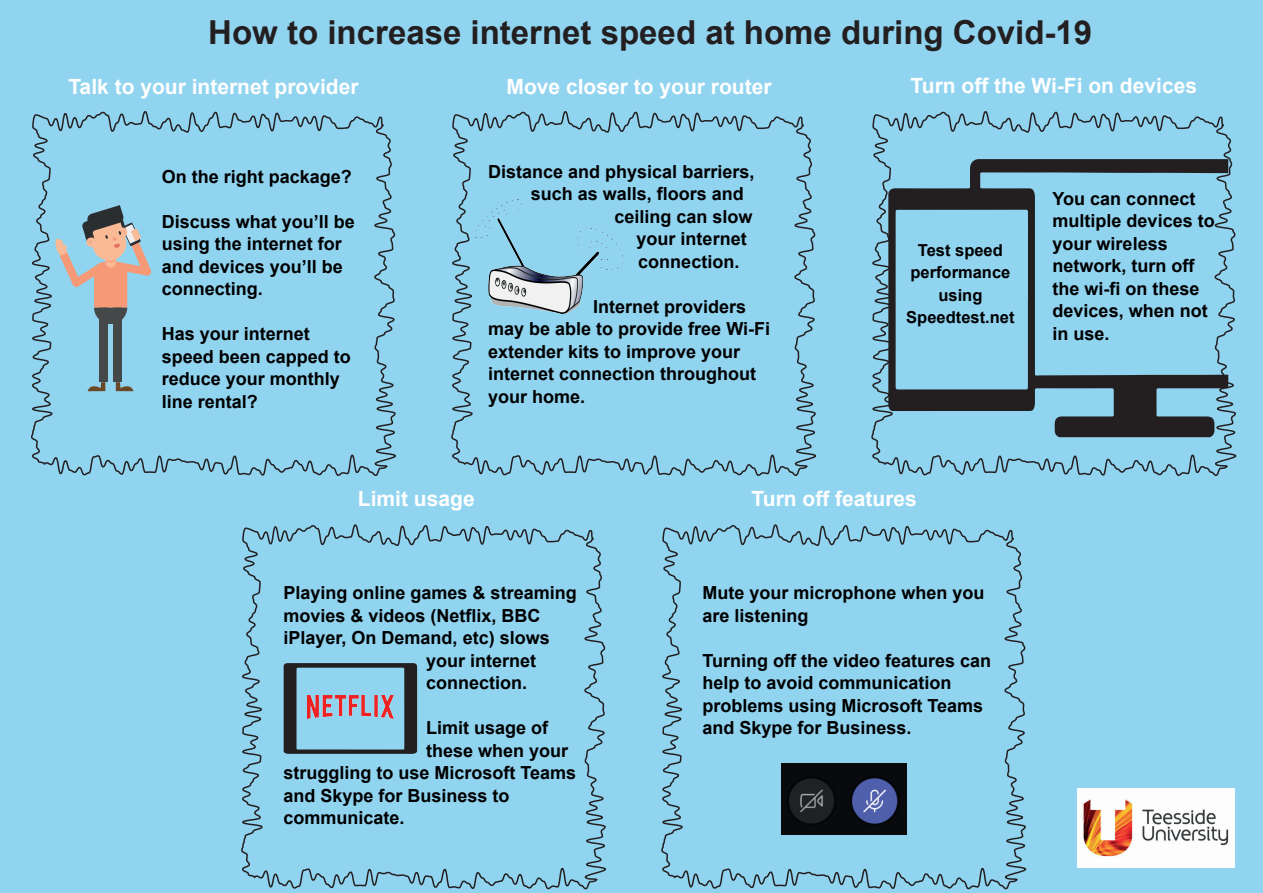
<style>
.page{position:relative;width:1263px;height:893px;background:#91d4f0}
.page>*{position:absolute;margin:0;border:0;box-sizing:border-box;transform-origin:0 0}
.t1{font:700 33px "Arial";color:#231f20}
.t2{font:700 21px "Arial";color:#fff}
.t3{font:700 18px/22.5px "Arial";color:#000001}
.t4{font:700 16.5px/22.5px "Arial";color:#000001;text-align:center}
</style>
<div class="page">
<img style="left:1077px;top:789px;width:157px;height:78px">
<div style="left:30px;top:110px;width:367px;height:367px;background:#91d4f0"></div>
<div style="left:450px;top:110px;width:367px;height:367px;background:#91d4f0"></div>
<div style="left:240px;top:524px;width:367px;height:366px;background:#91d4f0"></div>
<div style="left:660px;top:524px;width:367px;height:366px;background:#91d4f0"></div>
<svg style="left:870px;top:110px;width:367px;height:367px"></svg>
<svg style="left:88px;top:382px;width:17px;height:9px"></svg>
<div style="left:99px;top:307px;width:9px;height:75px;background:#454849"></div>
<svg style="left:116px;top:382px;width:17px;height:9px"></svg>
<div style="left:113px;top:307px;width:9px;height:75px;background:#454849"></div>
<svg style="left:55px;top:205px;width:96px;height:119px"></svg>
<svg style="left:888px;top:159px;width:340px;height:278px;fill:#91d4f0"></svg>
<img style="left:474px;top:200px;width:148px;height:114px">
<img style="left:781px;top:763px;width:125px;height:71px">
<svg style="left:284px;top:663px;width:133px;height:91px"></svg>
<h1 class="t1" style="left:208px;top:10px;width:885px">How to increase internet speed at home during Covid-19</h1>
<p class="t2" style="left:68px;top:73px;width:292px">Talk to your internet provider</p>
<p class="t2" style="left:507px;top:73px;width:266px">Move closer to your router</p>
<p class="t2" style="left:910px;top:72px;width:288px">Turn off the Wi-Fi on devices</p>
<p class="t3" style="left:162px;top:166px;width:192px">On the right package?</p>
<p class="t3" style="left:162px;top:211px;width:195px">Discuss what you’ll be using the internet for and devices you’ll be connecting.</p>
<p class="t3" style="left:162px;top:323px;width:191px">Has your internet speed been capped to reduce your monthly line rental?</p>
<p class="t3" style="left:488px;top:161px;width:268px">Distance and physical barriers,</p>
<p class="t3" style="left:531px;top:183px;width:215px">such as walls, floors and</p>
<p class="t3" style="left:614px;top:206px;width:140px">ceiling can slow</p>
<p class="t3" style="left:637px;top:228px;width:112px">your internet</p>
<p class="t3" style="left:638px;top:251px;width:103px">connection.</p>
<p class="t3" style="left:488px;top:296px;width:283px;text-indent:105px">Internet providers may be able to provide free Wi-Fi extender kits to improve your internet connection throughout your home.</p>
<p class="t4" style="left:906px;top:239px;width:110px">Test speed performance using<br>Speedtest.net</p>
<p class="t2" style="left:358px;top:485px;width:118px">Limit usage</p>
<p class="t2" style="left:751px;top:485px;width:167px">Turn off features</p>
<p class="t3" style="left:284px;top:582px;width:295px">Playing online games &amp; streaming</p>
<p class="t3" style="left:284px;top:605px;width:259px">movies &amp; videos (Netflix, BBC</p>
<p class="t3" style="left:284px;top:627px;width:268px">iPlayer, On Demand, etc) slows</p>
<p class="t3" style="left:426px;top:650px;width:112px">your internet</p>
<p class="t3" style="left:426px;top:672px;width:103px">connection.</p>
<p class="t3" style="left:426px;top:717px;width:124px">Limit usage of</p>
<p class="t3" style="left:426px;top:740px;width:144px">these when your</p>
<p class="t3" style="left:284px;top:762px;width:294px">struggling to use Microsoft Teams</p>
<p class="t3" style="left:284px;top:785px;width:228px">and Skype for Business to</p>
<p class="t3" style="left:284px;top:807px;width:123px">communicate.</p>
<p class="t3" style="left:702px;top:582px;width:284px">Mute your microphone when you are listening</p>
<p class="t3" style="left:702px;top:650px;width:290px">Turning off the video features can help to avoid communication problems using Microsoft Teams and Skype for Business.</p>
<p class="t3" style="left:1052px;top:188px;width:164px">You can connect multiple devices to your wireless network, turn off the wi-fi on these devices, when not in use.</p>
</div>
